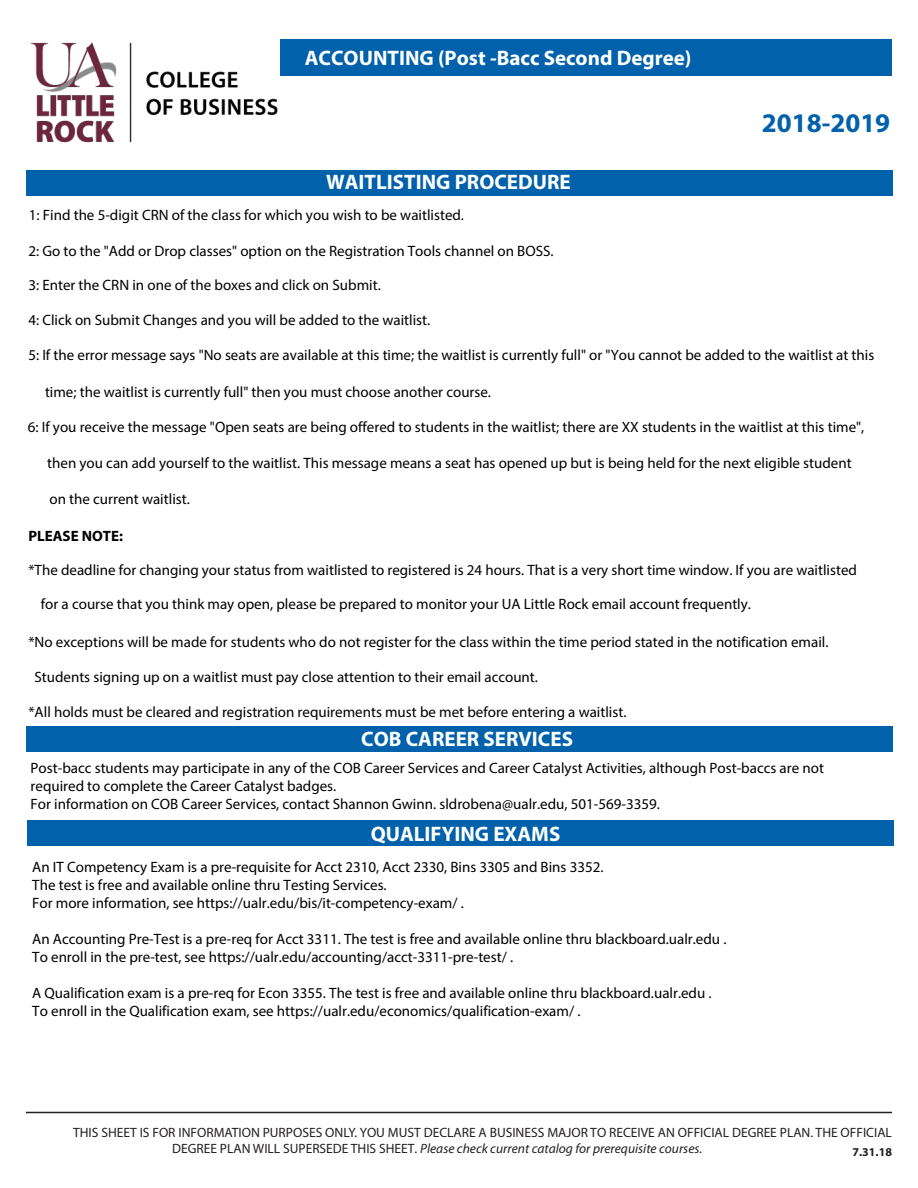
<style>
.page{position:relative;width:918px;height:1188px;background:#fff}
.page>*{position:absolute;margin:0;border:0;box-sizing:border-box;transform-origin:0 0}
.t1{font:700 27px "Myriad Pro";color:#0161aa}
.t2{font:700 21px "Myriad Pro";color:#fff}
.t3{font:15px/18px "Myriad Pro";color:#000}
.t4{font:700 15px "Myriad Pro";color:#000}
.t5{font:13.5px/16.2px "Myriad Pro";color:#231f20}
.t6{font:700 12px "Myriad Pro";color:#231f20}
.s1{font-style:italic}
</style>
<div class="page">
<div style="left:281px;top:39px;width:611px;height:37px;background:#0161aa"></div>
<hr style="left:26px;top:1112px;width:866px;height:1px;background:#231f20">
<div style="left:26px;top:170px;width:866px;height:25px;background:#0161aa"></div>
<img style="left:30px;top:42px;width:248px;height:101px">
<div style="left:26px;top:726px;width:867px;height:26px;background:#0161aa"></div>
<div style="left:27px;top:820px;width:866px;height:26px;background:#0161aa"></div>
<p class="t2" style="left:305px;top:44px;width:388px">ACCOUNTING (Post -Bacc Second Degree)</p>
<p class="t1" style="left:762px;top:105px;width:130px">2018-2019</p>
<h2 class="t2" style="left:326px;top:169px;width:246px">WAITLISTING PROCEDURE</h2>
<p class="t3" style="left:29px;top:206px;width:437px">1: Find the 5-digit CRN of the class for which you wish to be waitlisted.</p>
<p class="t3" style="left:28px;top:241px;width:527px">2: Go to the "Add or Drop classes" option on the Registration Tools channel on BOSS.</p>
<p class="t3" style="left:28px;top:276px;width:354px">3: Enter the CRN in one of the boxes and click on Submit.</p>
<p class="t3" style="left:28px;top:311px;width:403px">4: Click on Submit Changes and you will be added to the waitlist.</p>
<p class="t3" style="left:28px;top:346px;width:847px">5: If the error message says "No seats are available at this time; the waitlist is currently full" or "You cannot be added to the waitlist at this</p>
<p class="t3" style="left:45px;top:383px;width:448px">time; the waitlist is currently full" then you must choose another course.</p>
<p class="t3" style="left:28px;top:418px;width:838px">6: If you receive the message "Open seats are being offered to students in the waitlist; there are XX students in the waitlist at this time",</p>
<p class="t3" style="left:47px;top:454px;width:806px">then you can add yourself to the waitlist. This message means a seat has opened up but is being held for the next eligible student</p>
<p class="t3" style="left:50px;top:490px;width:142px">on the current waitlist.</p>
<p class="t4" style="left:28px;top:526px;width:96px">PLEASE NOTE:</p>
<p class="t3" style="left:28px;top:561px;width:830px">*The deadline for changing your status from waitlisted to registered is 24 hours. That is a very short time window. If you are waitlisted</p>
<p class="t3" style="left:41px;top:594px;width:712px">for a course that you think may open, please be prepared to monitor your UA Little Rock email account frequently.</p>
<p class="t3" style="left:28px;top:633px;width:802px">*No exceptions will be made for students who do not register for the class within the time period stated in the notification email.</p>
<p class="t3" style="left:34px;top:668px;width:505px">Students signing up on a waitlist must pay close attention to their email account.</p>
<p class="t3" style="left:28px;top:703px;width:600px">*All holds must be cleared and registration requirements must be met before entering a waitlist.</p>
<h2 class="t2" style="left:361px;top:725px;width:213px">COB CAREER SERVICES</h2>
<p class="t3" style="left:31px;top:758px;width:795px">Post-bacc students may participate in any of the COB Career Services and Career Catalyst Activities, although Post-baccs are not required to complete the Career Catalyst badges.<br>For information on COB Career Services, contact Shannon Gwinn. sldrobena@ualr.edu, 501-569-3359.</p>
<h2 class="t2" style="left:371px;top:820px;width:191px">QUALIFYING EXAMS</h2>
<p class="t3" style="left:32px;top:858px;width:573px">An IT Competency Exam is a pre-requisite for Acct 2310, Acct 2330, Bins 3305 and Bins 3352.<br>The test is free and available online thru Testing Services.<br>For more information, see https://ualr.edu/bis/it-competency-exam/ .</p>
<p class="t3" style="left:32px;top:930px;width:696px">An Accounting Pre-Test is a pre-req for Acct 3311. The test is free and available online thru blackboard.ualr.edu .<br>To enroll in the pre-test, see https://ualr.edu/accounting/acct-3311-pre-test/ .</p>
<p class="t3" style="left:32px;top:984px;width:681px">A Qualification exam is a pre-req for Econ 3355. The test is free and available online thru blackboard.ualr.edu .<br>To enroll in the Qualification exam, see https://ualr.edu/economics/qualification-exam/ .</p>
<p class="t5" style="left:172px;top:1124px;width:721px;text-indent:-99px">THIS SHEET IS FOR INFORMATION PURPOSES ONLY. YOU MUST DECLARE A BUSINESS MAJOR TO RECEIVE AN OFFICIAL DEGREE PLAN. THE OFFICIAL<br>DEGREE PLAN WILL SUPERSEDE THIS SHEET. <span class="s1">Please check current catalog for prerequisite courses.</span></p>
<p class="t6" style="left:852px;top:1144px;width:41px">7.31.18</p>
</div>
